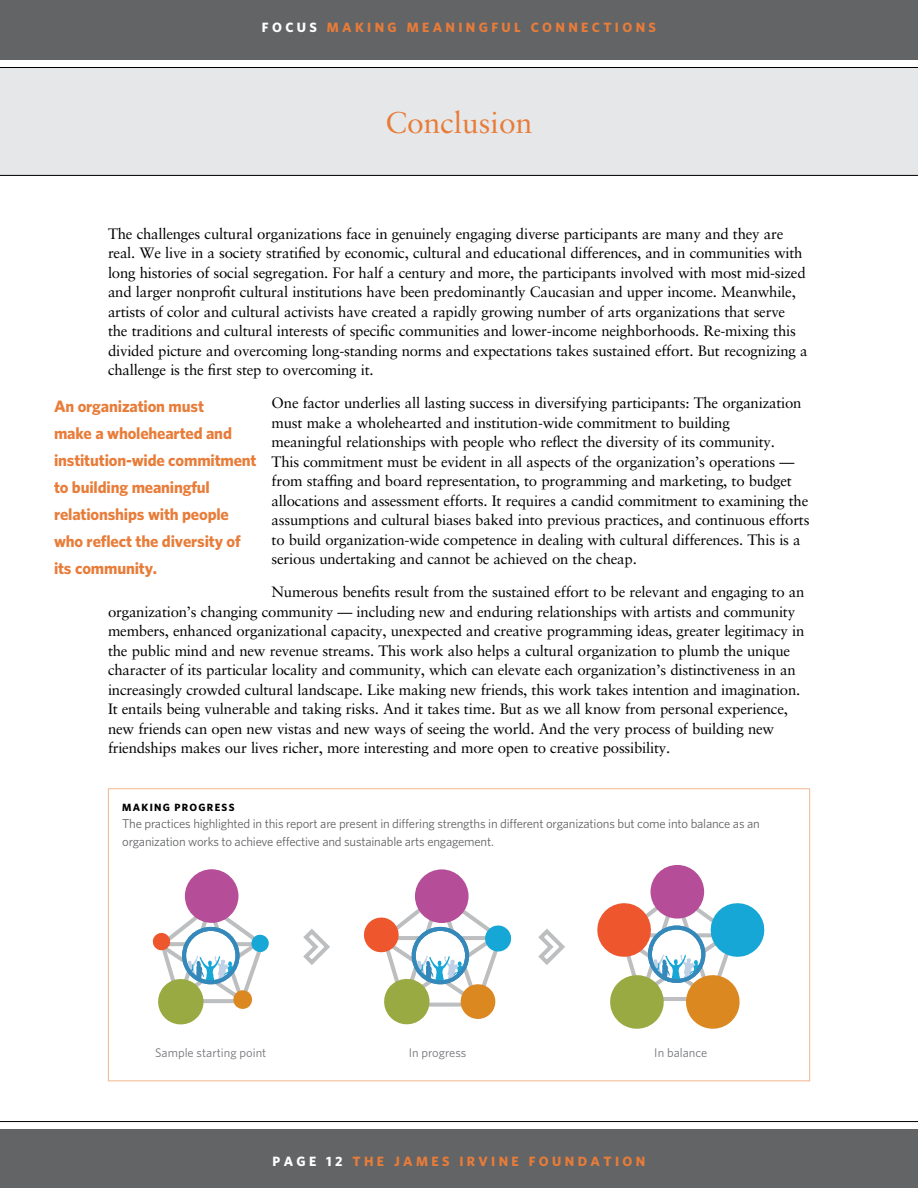
<style>
.page{position:relative;width:918px;height:1188px;background:#fff}
.page>*{position:absolute;margin:0;border:0;box-sizing:border-box;transform-origin:0 0}
.t1{font:30px "Sabon LT Std";color:#e87c39}
.t2{font:700 16.5px/27px "Whitney";letter-spacing:-.01em;color:#e87c39}
.t3{font:15px/19.5px "Sabon LT Std";letter-spacing:-.015em;color:#000}
.t4{font:700 13.5px "Whitney";letter-spacing:.25em;color:#e87c39}
.t5{font:12.75px/17.2px "Whitney";letter-spacing:-.015em;color:#636466}
.t6{font:12.6px "Whitney";color:#73757a}
.t7{font:700 10.5px "Whitney";letter-spacing:.125em;color:#000}
.s1{color:#fff}
</style>
<div class="page">
<div style="left:0;top:68px;width:918px;height:107px;background:#e6e7e8"></div>
<hr style="left:0;top:175px;width:918px;height:1px;background:#000">
<hr style="left:0;top:67px;width:918px;height:1px;background:#000">
<div style="left:0;top:0;width:918px;height:59px;background:#636466"></div>
<div style="left:0;top:1130px;width:918px;height:58px;background:#636466"></div>
<hr style="left:0;top:1121px;width:918px;height:1px;background:#000">
<div style="left:185px;top:869px;width:53px;height:54px;background:#b64d98;border-radius:50%"></div>
<div style="left:415px;top:869px;width:54px;height:54px;background:#b64d98;border-radius:50%"></div>
<div style="left:651px;top:865px;width:53px;height:54px;background:#b64d98;border-radius:50%"></div>
<svg style="left:303px;top:929px;width:27px;height:36px"></svg>
<svg style="left:538px;top:929px;width:27px;height:36px"></svg>
<svg style="left:152px;top:901px;width:117px;height:124px"></svg>
<div style="left:182px;top:927px;width:57px;height:57px;border:4px solid #3589ba;border-radius:50%"></div>
<svg style="left:363px;top:889px;width:149px;height:136px"></svg>
<div style="left:412px;top:927px;width:57px;height:57px;border:4px solid #3589ba;border-radius:50%"></div>
<svg style="left:597px;top:888px;width:168px;height:141px"></svg>
<div style="left:648px;top:926px;width:57px;height:57px;border:4px solid #3589ba;border-radius:50%"></div>
<p class="t4" style="left:262px;top:19px;width:396px"><span class="s1">FOCUS</span> MAKING MEANINGFUL CONNECTIONS</p>
<h1 class="t1" style="left:386px;top:105px;width:148px">Conclusion</h1>
<p class="t3" style="left:108px;top:224px;width:701px">The challenges cultural organizations face in genuinely engaging diverse participants are many and they are real. We live in a society stratified by economic, cultural and educational differences, and in communities with long histories of social segregation. For half a century and more, the participants involved with most mid-sized and larger nonprofit cultural institutions have been predominantly Caucasian and upper income. Meanwhile, artists of color and cultural activists have created a rapidly growing number of arts organizations that serve the traditions and cultural interests of specific communities and lower-income neighborhoods. Re-mixing this divided picture and overcoming long-standing norms and expectations takes sustained effort. But recognizing a challenge is the first step to overcoming it.</p>
<p class="t3" style="left:272px;top:393px;width:539px">One factor underlies all lasting success in diversifying participants: The organization must make a wholehearted and institution-wide commitment to building<br>meaningful relationships with people who reflect the diversity of its community.<br>This commitment must be evident in all aspects of the organization’s operations — from staffing and board representation, to programming and marketing, to budget allocations and assessment efforts. It requires a candid commitment to examining the assumptions and cultural biases baked into previous practices, and continuous efforts to build organization-wide competence in dealing with cultural differences. This is a serious undertaking and cannot be achieved on the cheap.</p>
<p class="t3" style="left:108px;top:582px;width:698px;text-indent:164px">Numerous benefits result from the sustained effort to be relevant and engaging to an organization’s changing community — including new and enduring relationships with artists and community members, enhanced organizational capacity, unexpected and creative programming ideas, greater legitimacy in the public mind and new revenue streams. This work also helps a cultural organization to plumb the unique character of its particular locality and community, which can elevate each organization’s distinctiveness in an increasingly crowded cultural landscape. Like making new friends, this work takes intention and imagination.<br>It entails being vulnerable and taking risks. And it takes time. But as we all know from personal experience, new friends can open new vistas and new ways of seeing the world. And the very process of building new friendships makes our lives richer, more interesting and more open to creative possibility.</p>
<p class="t2" style="left:54px;top:392px;width:204px">An organization must<br>make a wholehearted and institution-wide commitment to building meaningful relationships with people who reflect the diversity of its community.</p>
<p class="t7" style="left:122px;top:800px;width:114px">MAKING PROGRESS</p>
<p class="t5" style="left:122px;top:815px;width:639px">The practices highlighted in this report are present in differing strengths in different organizations but come into balance as an organization works to achieve effective and sustainable arts engagement.</p>
<p class="t6" style="left:155px;top:1044px;width:113px">Sample starting point</p>
<p class="t6" style="left:409px;top:1044px;width:59px">In progress</p>
<p class="t6" style="left:654px;top:1044px;width:54px">In balance</p>
<p class="t4" style="left:273px;top:1153px;width:374px"><span class="s1">PAGE 12</span> THE JAMES IRVINE FOUNDATION</p>
</div>
